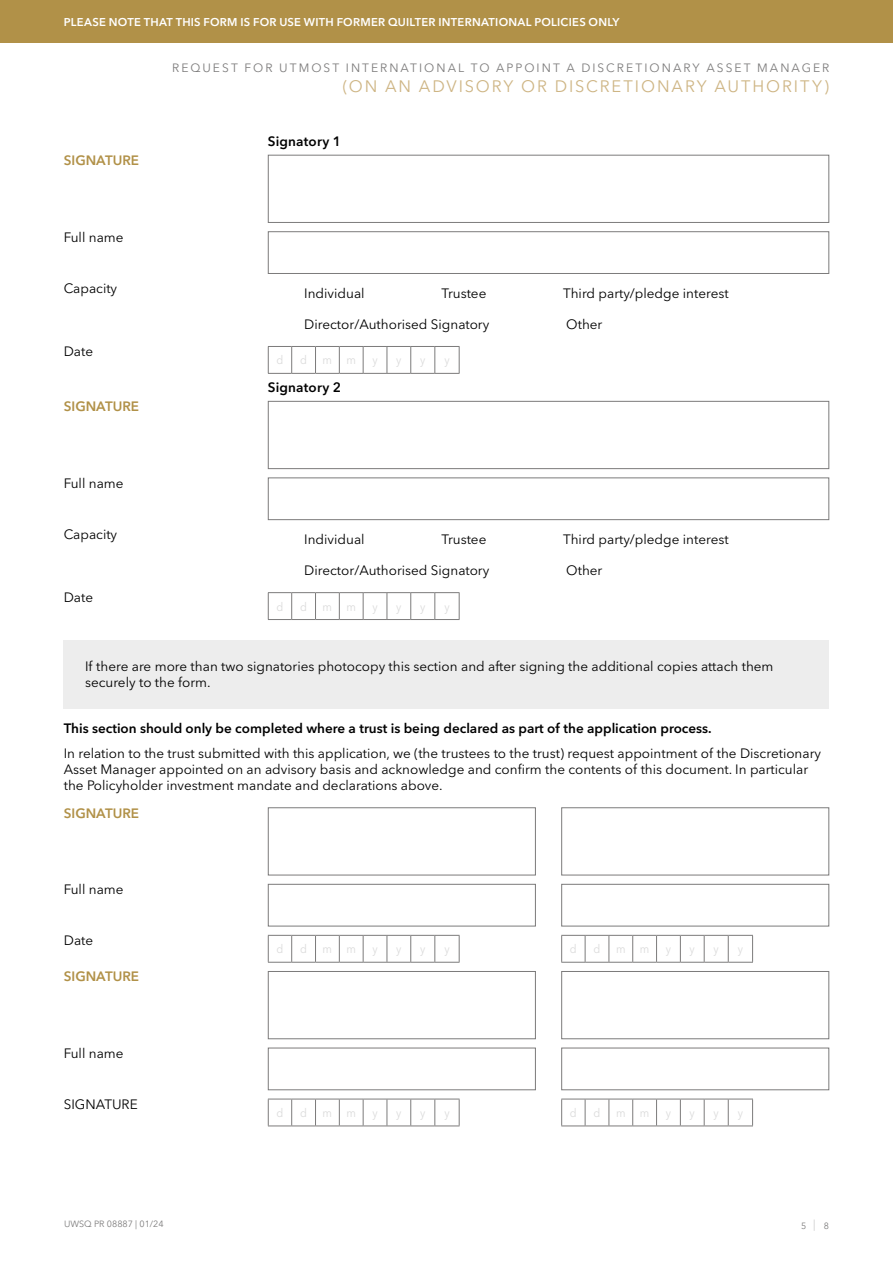
<style>
.page{position:relative;width:893px;height:1263px;background:#fff}
.page>*{position:absolute;margin:0;border:0;box-sizing:border-box;transform-origin:0 0}
.t1{font:16.5px "Avenir Next LT Pro";letter-spacing:.115em;color:#ceb584}
.t2{font:13.5px/16.2px "Avenir Next LT Pro";color:#000}
.t3{font:600 13.5px "Avenir Next LT Pro";color:#000}
.t4{font:600 13.5px "Avenir Next LT Pro";color:#b19148}
.t5{font:12px "Avenir Next LT Pro";letter-spacing:.17em;color:#7c7b7b}
.t6{font:12px "Avenir Next LT Pro";color:#dadada;scale:.9 1}
.t7{font:600 11.25px "Avenir Next LT Pro";letter-spacing:.02em;color:#fff}
.t8{font:9px "Avenir Next LT Pro";color:#7c7b7b}
.s1{font-weight:200;font-size:11.25px}
</style>
<div class="page">
<div style="left:268px;top:155px;width:561px;height:68px;border:1px solid #7c7b7b"></div>
<div style="left:268px;top:231px;width:561px;height:43px;border:1px solid #7c7b7b"></div>
<svg style="left:268px;top:346px;width:192px;height:28px"></svg>
<div style="left:268px;top:401px;width:561px;height:68px;border:1px solid #7c7b7b"></div>
<div style="left:268px;top:477px;width:561px;height:43px;border:1px solid #7c7b7b"></div>
<svg style="left:268px;top:592px;width:192px;height:28px"></svg>
<div style="left:64px;top:640px;width:765px;height:68px;background:#ededed"></div>
<div style="left:268px;top:807px;width:268px;height:68px;border:1px solid #7c7b7b"></div>
<div style="left:561px;top:807px;width:268px;height:68px;border:1px solid #7c7b7b"></div>
<div style="left:268px;top:884px;width:268px;height:42px;border:1px solid #7c7b7b"></div>
<div style="left:561px;top:884px;width:268px;height:42px;border:1px solid #7c7b7b"></div>
<svg style="left:268px;top:935px;width:192px;height:28px"></svg>
<svg style="left:561px;top:935px;width:192px;height:28px"></svg>
<div style="left:268px;top:971px;width:268px;height:68px;border:1px solid #7c7b7b"></div>
<div style="left:561px;top:971px;width:268px;height:68px;border:1px solid #7c7b7b"></div>
<div style="left:268px;top:1048px;width:268px;height:42px;border:1px solid #7c7b7b"></div>
<div style="left:561px;top:1048px;width:268px;height:42px;border:1px solid #7c7b7b"></div>
<svg style="left:268px;top:1099px;width:192px;height:27px"></svg>
<svg style="left:561px;top:1099px;width:192px;height:27px"></svg>
<div style="left:0;top:0;width:893px;height:43px;background:#b19148"></div>
<p class="t7" style="left:64px;top:15px;width:557px">PLEASE NOTE THAT THIS FORM IS FOR USE WITH FORMER QUILTER INTERNATIONAL POLICIES ONLY</p>
<p class="t5" style="left:172px;top:61px;width:658px">REQUEST FOR UTMOST INTERNATIONAL TO APPOINT A DISCRETIONARY ASSET MANAGER</p>
<p class="t1" style="left:343px;top:77px;width:488px">(ON AN ADVISORY OR DISCRETIONARY AUTHORITY)</p>
<p class="t4" style="left:64px;top:152px;width:77px">SIGNATURE</p>
<p class="t2" style="left:64px;top:229px;width:61px">Full name</p>
<p class="t3" style="left:268px;top:133px;width:75px">Signatory 1</p>
<p class="t2" style="left:64px;top:280px;width:55px">Capacity</p>
<p class="t2" style="left:304px;top:285px;width:62px">Individual</p>
<p class="t2" style="left:441px;top:285px;width:46px">Trustee</p>
<p class="t2" style="left:563px;top:285px;width:167px">Third party/pledge interest</p>
<p class="t2" style="left:304px;top:316px;width:187px">Director/Authorised Signatory</p>
<p class="t2" style="left:566px;top:316px;width:38px">Other</p>
<p class="t2" style="left:64px;top:343px;width:31px">Date</p>
<p class="t6" style="left:277px;top:353px;width:9px">d</p>
<p class="t6" style="left:300px;top:353px;width:9px">d</p>
<p class="t6" style="left:323px;top:353px;width:39px">m m</p>
<p class="t6" style="left:372px;top:353px;width:7px">y</p>
<p class="t6" style="left:396px;top:353px;width:7px">y</p>
<p class="t6" style="left:420px;top:353px;width:7px">y</p>
<p class="t6" style="left:444px;top:353px;width:7px">y</p>
<p class="t3" style="left:268px;top:379px;width:75px">Signatory 2</p>
<p class="t4" style="left:64px;top:398px;width:77px">SIGNATURE</p>
<p class="t2" style="left:64px;top:475px;width:61px">Full name</p>
<p class="t2" style="left:64px;top:526px;width:55px">Capacity</p>
<p class="t2" style="left:304px;top:531px;width:62px">Individual</p>
<p class="t2" style="left:441px;top:531px;width:46px">Trustee</p>
<p class="t2" style="left:563px;top:531px;width:167px">Third party/pledge interest</p>
<p class="t2" style="left:304px;top:562px;width:187px">Director/Authorised Signatory</p>
<p class="t2" style="left:566px;top:562px;width:38px">Other</p>
<p class="t2" style="left:64px;top:590px;width:31px">Date</p>
<p class="t6" style="left:277px;top:599px;width:9px">d</p>
<p class="t6" style="left:300px;top:599px;width:9px">d</p>
<p class="t6" style="left:323px;top:599px;width:39px">m m</p>
<p class="t6" style="left:372px;top:599px;width:7px">y</p>
<p class="t6" style="left:396px;top:599px;width:7px">y</p>
<p class="t6" style="left:420px;top:599px;width:7px">y</p>
<p class="t6" style="left:444px;top:599px;width:7px">y</p>
<p class="t2" style="left:85px;top:658px;width:690px">If there are more than two signatories photocopy this section and after signing the additional copies attach them securely to the form.</p>
<p class="t3" style="left:64px;top:720px;width:649px">This section should only be completed where a trust is being declared as part of the application process.</p>
<p class="t2" style="left:64px;top:745px;width:759px">In relation to the trust submitted with this application, we (the trustees to the trust) request appointment of the Discretionary<br>Asset Manager appointed on an advisory basis and acknowledge and confirm the contents of this document. In particular the Policyholder investment mandate and declarations above.</p>
<p class="t4" style="left:64px;top:805px;width:77px">SIGNATURE</p>
<p class="t2" style="left:64px;top:881px;width:61px">Full name</p>
<p class="t2" style="left:64px;top:932px;width:31px">Date</p>
<p class="t4" style="left:64px;top:968px;width:77px">SIGNATURE</p>
<p class="t2" style="left:64px;top:1045px;width:61px">Full name</p>
<p class="t2" style="left:64px;top:1096px;width:75px">SIGNATURE</p>
<p class="t6" style="left:277px;top:942px;width:9px">d</p>
<p class="t6" style="left:300px;top:942px;width:9px">d</p>
<p class="t6" style="left:323px;top:942px;width:39px">m m</p>
<p class="t6" style="left:372px;top:942px;width:7px">y</p>
<p class="t6" style="left:396px;top:942px;width:7px">y</p>
<p class="t6" style="left:420px;top:942px;width:7px">y</p>
<p class="t6" style="left:444px;top:942px;width:7px">y</p>
<p class="t6" style="left:570px;top:942px;width:9px">d</p>
<p class="t6" style="left:594px;top:942px;width:9px">d</p>
<p class="t6" style="left:616px;top:942px;width:39px">m m</p>
<p class="t6" style="left:666px;top:942px;width:7px">y</p>
<p class="t6" style="left:690px;top:942px;width:7px">y</p>
<p class="t6" style="left:714px;top:942px;width:7px">y</p>
<p class="t6" style="left:738px;top:942px;width:7px">y</p>
<p class="t6" style="left:277px;top:1106px;width:9px">d</p>
<p class="t6" style="left:300px;top:1106px;width:9px">d</p>
<p class="t6" style="left:323px;top:1106px;width:39px">m m</p>
<p class="t6" style="left:372px;top:1106px;width:7px">y</p>
<p class="t6" style="left:396px;top:1106px;width:7px">y</p>
<p class="t6" style="left:420px;top:1106px;width:7px">y</p>
<p class="t6" style="left:444px;top:1106px;width:7px">y</p>
<p class="t6" style="left:570px;top:1106px;width:9px">d</p>
<p class="t6" style="left:594px;top:1106px;width:9px">d</p>
<p class="t6" style="left:616px;top:1106px;width:39px">m m</p>
<p class="t6" style="left:666px;top:1106px;width:7px">y</p>
<p class="t6" style="left:690px;top:1106px;width:7px">y</p>
<p class="t6" style="left:714px;top:1106px;width:7px">y</p>
<p class="t6" style="left:738px;top:1106px;width:7px">y</p>
<p class="t8" style="left:64px;top:1219px;width:101px">UWSQ PR 08887 | 01/24</p>
<p class="t8" style="left:801px;top:1220px;width:30px">5 <span class="s1">|</span> 8</p>
</div>
